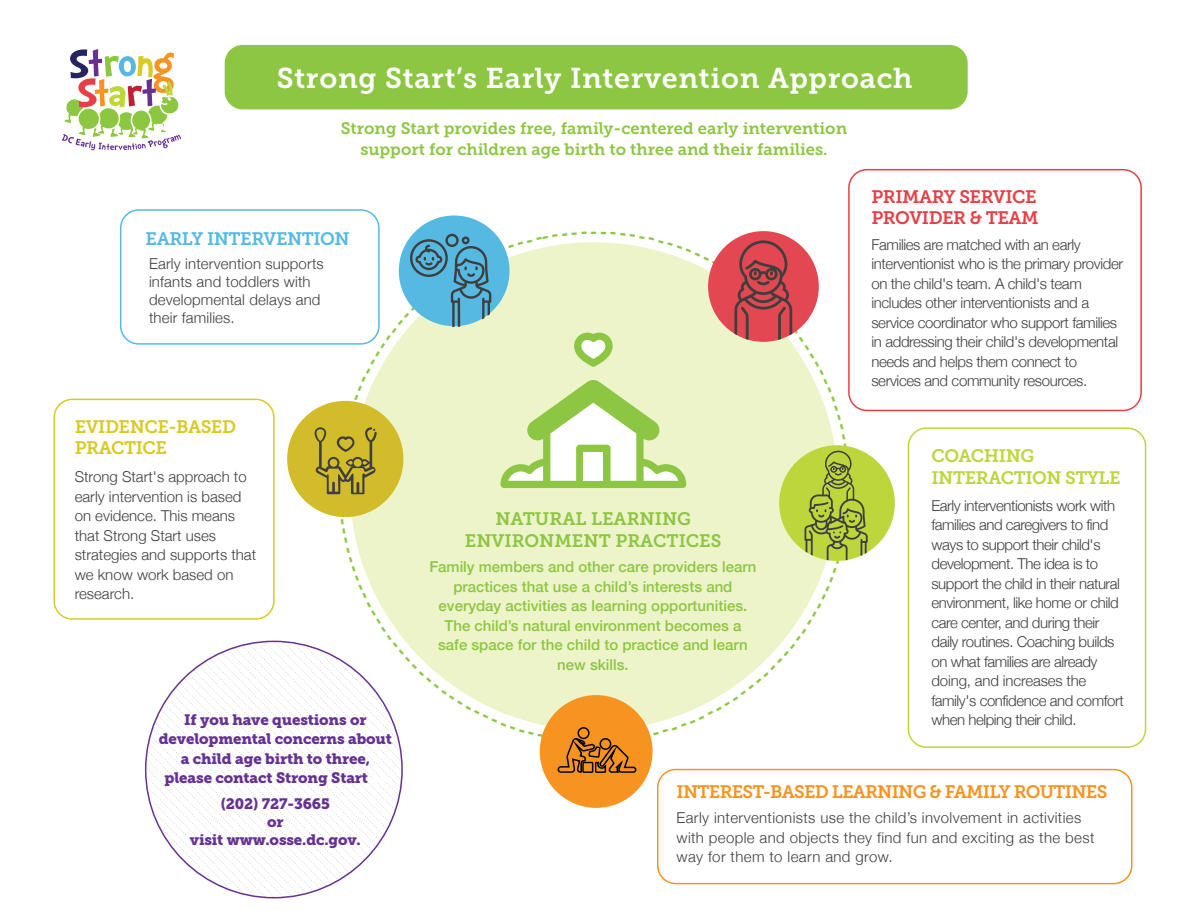
<style>
.page{position:relative;width:1188px;height:918px;background:#fff}
.page>*{position:absolute;margin:0;border:0;box-sizing:border-box;transform-origin:0 0}
.t1{font:28.5px "Museo Slab 700";letter-spacing:.025em;color:#fff}
.t2{font:18px "Museo Slab 700";letter-spacing:-.04em;color:#f79421}
.t3{font:18px/21.6px "Museo Slab 700";color:#8dc642;text-align:center}
.t4{font:18px/21.6px "Museo Slab 700";letter-spacing:-.025em;color:#e73f46}
.t5{font:18px/21.6px "Museo Slab 700";letter-spacing:-.025em;color:#bdd63b}
.t6{font:18px/21.6px "Museo Slab 700";letter-spacing:-.025em;color:#d8ca25}
.t7{font:18px "Museo Slab 700";letter-spacing:-.025em;color:#56b9e2}
.t8{font:16.5px/21px "Museo Slab 700";color:#8dc642;text-align:center}
.t9{font:300 15px/19.5px "Helvetica Neue";letter-spacing:-.025em;color:#3e3e3f}
.t10{font:500 15px/19.5px "Helvetica Neue";color:#8dc642;text-align:center}
.t11{font:300 15px/19.5px "Helvetica Neue";color:#3e3e3f}
.t12{font:300 15px/19.5px "Helvetica Neue";letter-spacing:.025em;color:#3e3e3f}
.t13{font:15px/19.5px "Museo Slab 900";letter-spacing:-.01em;color:#663291;text-align:center}
.t14{font:300 15px/18px "Helvetica Neue";letter-spacing:.01em;color:#3e3e3f}
.s1{color:#fff}
</style>
<div class="page">
<div style="left:225px;top:45px;width:743px;height:64px;background:#8dc642;border-radius:18px"></div>
<svg style="left:62px;top:49px;width:119px;height:101px"></svg>
<div style="left:399px;top:215px;width:111px;height:111px;background:#56b9e2;border-radius:50%"></div>
<div style="left:540px;top:695px;width:113px;height:113px;background:#f79421;border-radius:50%"></div>
<div style="left:287px;top:401px;width:116px;height:116px;background:#d2bc2a;border-radius:50%"></div>
<div style="left:779px;top:445px;width:116px;height:116px;background:#bdd63b;border-radius:50%"></div>
<svg style="left:146px;top:641px;width:256px;height:257px"></svg>
<div style="left:848px;top:169px;width:294px;height:242px;border:2px solid #e73f46;border-radius:18px"></div>
<div style="left:908px;top:427px;width:238px;height:321px;border:2px solid #bdd63b;border-radius:18px"></div>
<div style="left:657px;top:769px;width:476px;height:115px;border:2px solid #f79421;border-radius:18px"></div>
<div style="left:53px;top:399px;width:222px;height:221px;border:2px solid #d8ca25;border-radius:18px"></div>
<div style="left:120px;top:209px;width:260px;height:136px;border:2px solid #56b9e2;border-radius:18px"></div>
<svg style="left:315px;top:231px;width:553px;height:543px"></svg>
<h1 class="t1" style="left:277px;top:62px;width:637px">Strong Start’s Early Intervention Approach</h1>
<p class="t8" style="left:341px;top:118px;width:508px">Strong Start provides free, family-centered early intervention support for children age birth to three and their families.</p>
<p class="t7" style="left:146px;top:229px;width:206px">EARLY INTERVENTION</p>
<p class="t14" style="left:149px;top:253px;width:176px">Early intervention supports infants and toddlers with developmental delays and their families.</p>
<p class="t6" style="left:75px;top:416px;width:163px">EVIDENCE-BASED<br>PRACTICE</p>
<p class="t11" style="left:75px;top:466px;width:183px">Strong Start's approach to early intervention is based on evidence. This means that Strong Start uses strategies and supports that we know work based on research.</p>
<p class="t13" style="left:159px;top:710px;width:235px">If you have questions or developmental concerns about a child age birth to three, please contact Strong Start <span class="s1">at</span></p>
<p class="t13" style="left:190px;top:795px;width:173px;line-height:18px">(202) 727-3665<br>or<br>visit www.osse.dc.gov.</p>
<p class="t3" style="left:465px;top:509px;width:258px">NATURAL LEARNING<br>ENVIRONMENT PRACTICES</p>
<p class="t10" style="left:429px;top:556px;width:329px">Family members and other care providers learn practices that use a child’s interests and everyday activities as learning opportunities.<br>The child’s natural environment becomes a safe space for the child to practice and learn new skills.</p>
<p class="t4" style="left:871px;top:186px;width:169px">PRIMARY SERVICE<br>PROVIDER &amp; TEAM</p>
<p class="t9" style="left:871px;top:234px;width:253px">Families are matched with an early interventionist who is the primary provider on the child's team. A child's team includes other interventionists and a service coordinator who support families in addressing their child's developmental needs and helps them connect to services and community resources.</p>
<p class="t5" style="left:932px;top:446px;width:191px">COACHING<br>INTERACTION STYLE</p>
<p class="t9" style="left:932px;top:494px;width:194px">Early interventionists work with families and caregivers to find ways to support their child's development. The idea is to support the child in their natural environment, like home or child care center, and during their daily routines. Coaching builds on what families are already doing, and increases the family's confidence and comfort when helping their child.</p>
<p class="t2" style="left:677px;top:782px;width:432px">INTEREST-BASED LEARNING &amp; FAMILY ROUTINES</p>
<p class="t12" style="left:677px;top:807px;width:419px">Early interventionists use the child’s involvement in activities with people and objects they find fun and exciting as the best way for them to learn and grow.</p>
</div>
